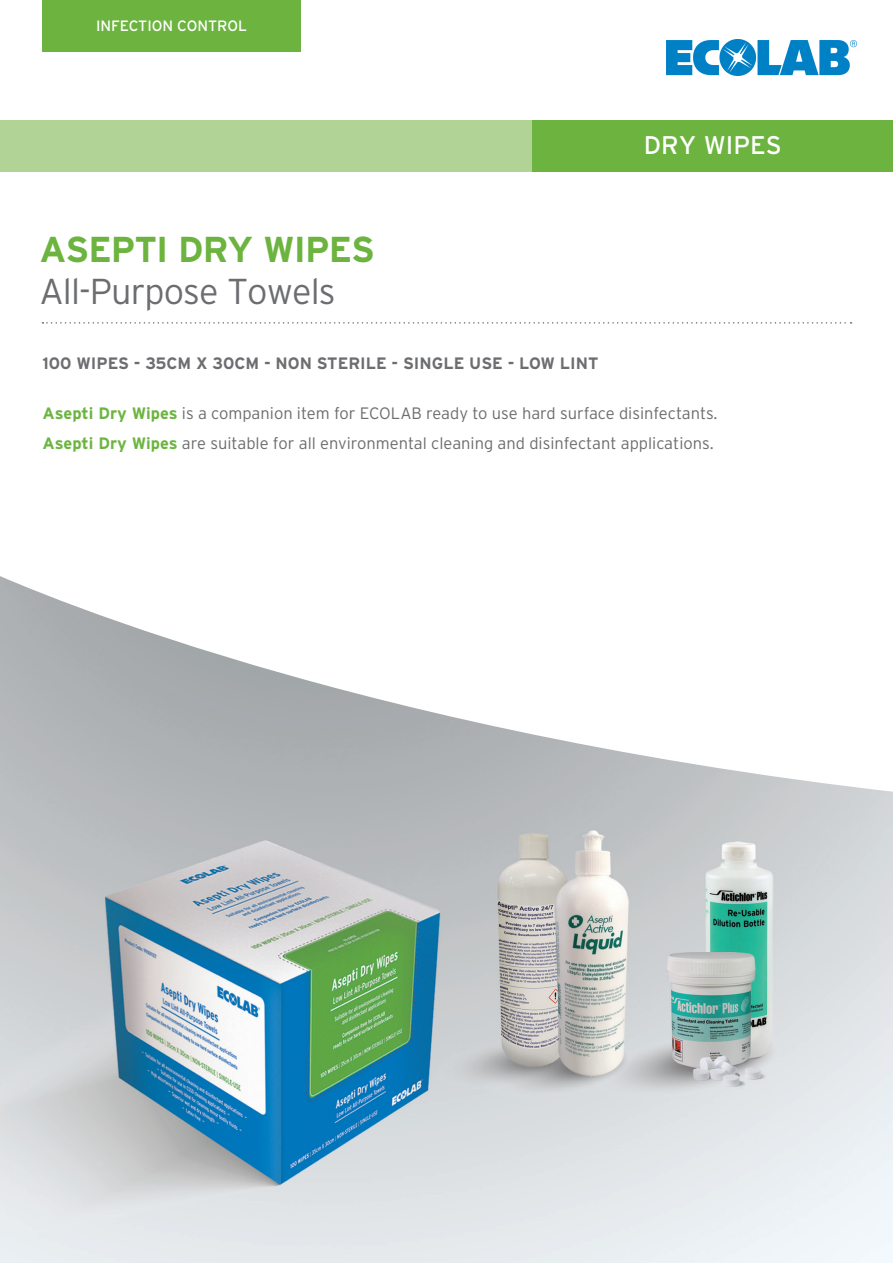
<style>
.page{position:relative;width:893px;height:1263px;background:#fff}
.page>*{position:absolute;margin:0;border:0;box-sizing:border-box;transform-origin:0 0}
.t1{font:300 36px "Interstate";letter-spacing:-.025em;color:#6c6d70}
.t2{font:700 36px "Interstate";letter-spacing:-.025em;color:#6cb43f}
.t3{font:25.5px "Interstate";color:#fff}
.Body_Copy{font:300 16.5px "Interstate";color:#6c6d70}
.Body_Copy-2{font:700 16.5px "Interstate";color:#6c6d70}
.t4{font:15px "Interstate";color:#fff}
.s1{font-weight:700;color:#6cb43f}
</style>
<div class="page">
<img style="left:0;top:812px;width:893px;height:451px">
<svg style="left:0;top:576px;width:893px;height:236px"></svg>
<div style="left:43px;top:0;width:258px;height:51px;background:#6cb43f"></div>
<div style="left:0;top:120px;width:893px;height:51px;background:#b2d396"></div>
<div style="left:533px;top:120px;width:360px;height:51px;background:#6cb43f"></div>
<svg style="left:42px;top:322px;width:810px;height:2px"></svg>
<img style="left:666px;top:39px;width:190px;height:37px">
<p class="t4" style="left:96px;top:17px;width:152px">INFECTION CONTROL</p>
<p class="t2" style="left:39px;top:229px;width:337px">ASEPTI DRY WIPES</p>
<p class="t1" style="left:39px;top:271px;width:298px">All-Purpose Towels</p>
<p class="t3" style="left:644px;top:130px;width:140px">DRY WIPES</p>
<p class="Body_Copy-2" style="left:43px;top:354px;width:557px">100 WIPES - 35CM X 30CM - NON STERILE - SINGLE USE - LOW LINT</p>
<p class="Body_Copy" style="left:43px;top:404px;width:676px"><span class="s1">Asepti Dry Wipes</span> is a companion item for ECOLAB ready to use hard surface disinfectants.</p>
<p class="Body_Copy" style="left:43px;top:433px;width:673px"><span class="s1">Asepti Dry Wipes</span> are suitable for all environmental cleaning and disinfectant applications.</p>
</div>
